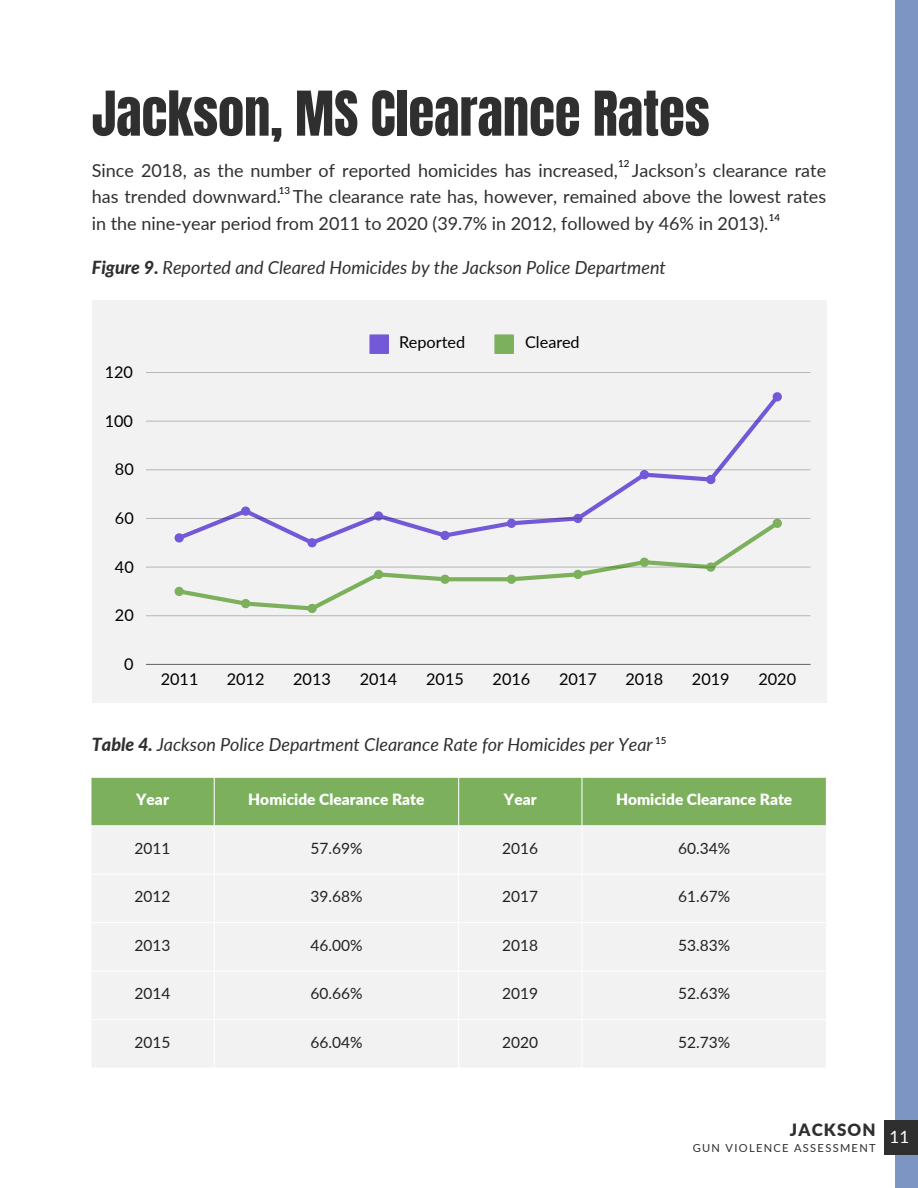
<style>
.page{position:relative;width:918px;height:1188px;background:#fff}
.page>*{position:absolute;margin:0;border:0;box-sizing:border-box;transform-origin:0 0}
.t1{font:52.5px "Anton";color:#2f2f2f}
.t2{font:18px/26.8px "Lato";color:#2f2f2f;text-align:justify}
.t3{font:italic 18px "Lato";color:#2f2f2f}
.t4{font:900 16.95px "Lato";letter-spacing:.07em;color:#2f2f2f}
.t5{font:16.95px "Lato";color:#fff}
.t6{font:16.2px "Lato";color:#000}
.t7{font:15.45px "Lato";color:#222}
.t8{font:900 15.45px "Lato";color:#fff}
.t9{font:11.1px "Lato";letter-spacing:.12em;color:#2f2f2f}
.t10{font:9.75px "Lato";color:#000}
.s1{font-weight:800}
</style>
<div class="page">
<div style="left:92px;top:300px;width:734px;height:403px;background:#f2f2f2"></div>
<svg style="left:369px;top:334px;width:20px;height:20px"></svg>
<svg style="left:494px;top:334px;width:20px;height:20px"></svg>
<svg style="left:174px;top:392px;width:609px;height:221px"></svg>
<hr style="left:146px;top:664px;width:665px;height:1px;background:#6f6f6f">
<hr style="left:146px;top:615px;width:665px;height:1px;background:#c4c4c4">
<hr style="left:146px;top:567px;width:665px;height:1px;background:#000;opacity:.25">
<hr style="left:146px;top:518px;width:665px;height:1px;background:#000;opacity:.25">
<hr style="left:146px;top:469px;width:665px;height:1px;background:#c6c6c6">
<hr style="left:146px;top:421px;width:665px;height:1px;background:#ccc">
<hr style="left:146px;top:372px;width:665px;height:1px;background:#b7b7b7">
<div style="left:91px;top:778px;width:735px;height:47px;background:#7cb05c"></div>
<div style="left:92px;top:827px;width:734px;height:240px;background:#f2f2f2"></div>
<div style="left:896px;top:0;width:22px;height:1188px;background:#7c95c2"></div>
<div style="left:884px;top:1121px;width:34px;height:34px;background:#2f2f2f"></div>
<h1 class="t1" style="left:92px;top:76px;width:619px">Jackson, MS Clearance Rates</h1>
<h3 class="t2" style="left:92px;top:156px;width:736px">Since 2018, as the number of reported homicides has increased, Jackson’s clearance rate has trended downward. The clearance rate has, however, remained above the lowest rates in the nine-year period from 2011 to 2020 (39.7% in 2012, followed by 46% in 2013).</h3>
<h3 class="t3" style="left:92px;top:256px;width:576px"><span class="s1">Figure 9.</span> Reported and Cleared Homicides by the Jackson Police Department</h3>
<p class="t10" style="left:618px;top:157px;width:13px">12</p>
<h2 class="t10" style="left:279px;top:184px;width:13px">13</h2>
<p class="t10" style="left:769px;top:211px;width:13px">14</p>
<p class="t6" style="left:105px;top:362px;width:30px">120</p>
<p class="t6" style="left:105px;top:411px;width:30px">100</p>
<p class="t6" style="left:115px;top:459px;width:20px">80</p>
<p class="t6" style="left:115px;top:508px;width:20px">60</p>
<p class="t6" style="left:115px;top:557px;width:20px">40</p>
<p class="t6" style="left:115px;top:605px;width:20px">20</p>
<p class="t6" style="left:124px;top:654px;width:11px">0</p>
<p class="t6" style="left:399px;top:332px;width:68px">Reported</p>
<p class="t6" style="left:525px;top:332px;width:56px">Cleared</p>
<p class="t6" style="left:161px;top:669px;width:39px">2011</p>
<p class="t6" style="left:227px;top:669px;width:39px">2012</p>
<p class="t6" style="left:293px;top:669px;width:39px">2013</p>
<p class="t6" style="left:360px;top:669px;width:39px">2014</p>
<p class="t6" style="left:426px;top:669px;width:39px">2015</p>
<p class="t6" style="left:493px;top:669px;width:39px">2016</p>
<p class="t6" style="left:559px;top:669px;width:39px">2017</p>
<p class="t6" style="left:625px;top:669px;width:39px">2018</p>
<p class="t6" style="left:692px;top:669px;width:39px">2019</p>
<p class="t6" style="left:758px;top:669px;width:39px">2020</p>
<p class="t10" style="left:655px;top:734px;width:13px">15</p>
<h3 class="t3" style="left:92px;top:733px;width:562px"><span class="s1">Table 4.</span> Jackson Police Department Clearance Rate for Homicides per Year</h3>
<p class="t8" style="left:136px;top:790px;width:34px">Year</p>
<p class="t8" style="left:248px;top:790px;width:178px">Homicide Clearance Rate</p>
<p class="t8" style="left:504px;top:790px;width:34px">Year</p>
<p class="t8" style="left:616px;top:790px;width:178px">Homicide Clearance Rate</p>
<p class="t7" style="left:135px;top:839px;width:37px">2011</p>
<p class="t7" style="left:310px;top:839px;width:54px">57.69%</p>
<p class="t7" style="left:502px;top:839px;width:37px">2016</p>
<p class="t7" style="left:678px;top:839px;width:54px">60.34%</p>
<p class="t7" style="left:135px;top:887px;width:37px">2012</p>
<p class="t7" style="left:310px;top:887px;width:54px">39.68%</p>
<p class="t7" style="left:502px;top:887px;width:37px">2017</p>
<p class="t7" style="left:678px;top:887px;width:54px">61.67%</p>
<p class="t7" style="left:135px;top:935px;width:37px">2013</p>
<p class="t7" style="left:310px;top:935px;width:54px">46.00%</p>
<p class="t7" style="left:502px;top:935px;width:37px">2018</p>
<p class="t7" style="left:678px;top:935px;width:54px">53.83%</p>
<p class="t7" style="left:135px;top:984px;width:37px">2014</p>
<p class="t7" style="left:310px;top:984px;width:54px">60.66%</p>
<p class="t7" style="left:502px;top:984px;width:37px">2019</p>
<p class="t7" style="left:678px;top:984px;width:54px">52.63%</p>
<p class="t7" style="left:135px;top:1032px;width:37px">2015</p>
<p class="t7" style="left:310px;top:1032px;width:54px">66.04%</p>
<p class="t7" style="left:502px;top:1032px;width:37px">2020</p>
<p class="t7" style="left:678px;top:1032px;width:54px">52.73%</p>
<p class="t4" style="left:790px;top:1119px;width:87px">JACKSON</p>
<p class="t9" style="left:693px;top:1141px;width:184px">GUN VIOLENCE ASSESSMENT</p>
<p class="t5" style="left:890px;top:1126px;width:21px">11</p>
</div>
